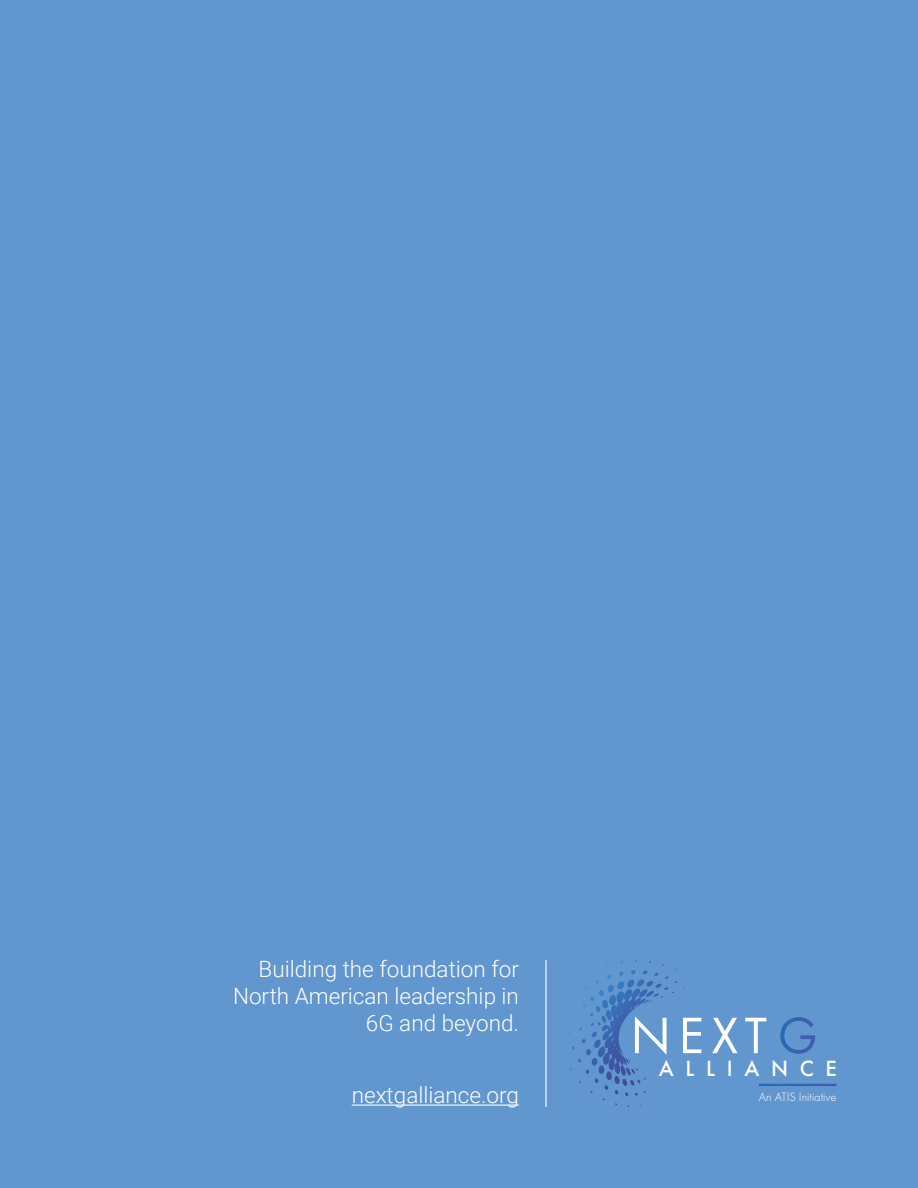
<style>
.page{position:relative;width:918px;height:1188px;background:#6196cf}
.page>*{position:absolute;margin:0;border:0;box-sizing:border-box;transform-origin:0 0}
.t1{font:500 22.8px "Futura PT";letter-spacing:.51em;color:#fff}
.t2{font:300 22.5px/27px "Roboto";color:#fff;text-align:right}
.t3{font:300 12.6px "Futura PT";color:#fff}
</style>
<div class="page">
<hr style="left:352px;top:1105px;width:167px;height:1px;background:#fff">
<hr style="left:545px;top:960px;width:2px;height:147px;background:#fff">
<svg style="left:580px;top:960px;width:107px;height:30px"></svg>
<svg style="left:635px;top:1016px;width:31px;height:38px"></svg>
<svg style="left:683px;top:1018px;width:18px;height:35px"></svg>
<svg style="left:712px;top:1018px;width:25px;height:35px"></svg>
<svg style="left:745px;top:1018px;width:21px;height:35px"></svg>
<svg style="left:780px;top:1017px;width:35px;height:37px"></svg>
<hr style="left:759px;top:1084px;width:78px;height:2px;background:#fff">
<p class="t2" style="left:233px;top:955px;width:287px">Building the foundation for<br>North American leadership in<br>6G and beyond.</p>
<p class="t2" style="left:352px;top:1081px;width:169px">nextgalliance.org</p>
<p class="t1" style="left:659px;top:1055px;width:180px">ALLIANCE</p>
<p class="t3" style="left:759px;top:1089px;width:79px">An ATIS Initiative</p>
</div>
